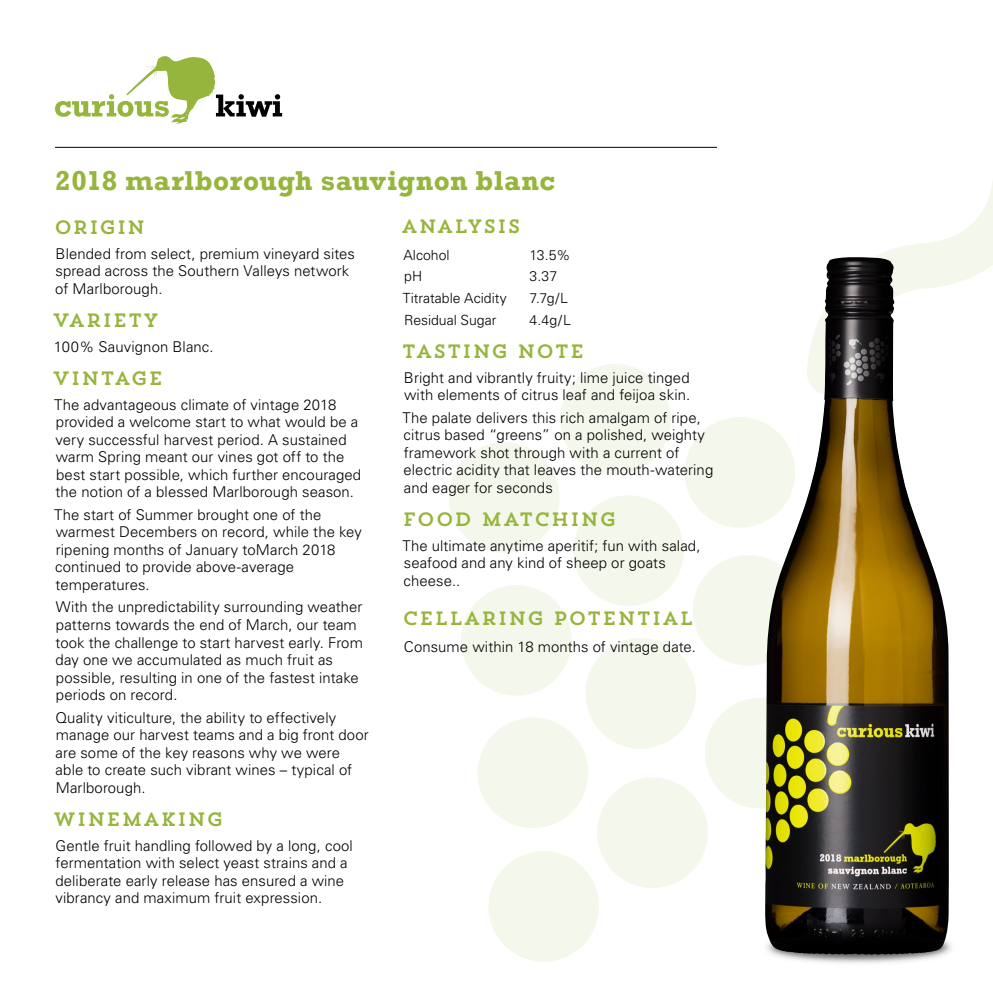
<style>
.page{position:relative;width:993px;height:993px;background:#fff}
.page>*{position:absolute;margin:0;border:0;box-sizing:border-box;transform-origin:0 0}
.t1{font:700 28px "Rockwell";letter-spacing:.02em;color:#96b53c}
.t2{font:19.25px "Trend Slab One";letter-spacing:.025em;color:#96b53c}
.t3{font:300 14.88px/17.5px "Univers";letter-spacing:.005em;color:#000}
.Body_Text{font:300 14px "Univers";color:#000}
</style>
<div class="page">
<svg style="left:839px;top:187px;width:153px;height:98px"></svg>
<svg style="left:449px;top:364px;width:315px;height:598px"></svg>
<img style="left:764px;top:258px;width:184px;height:650px">
<hr style="left:55px;top:147px;width:661px;height:1px;background:#000">
<img style="left:762px;top:908px;width:190px;height:55px">
<svg style="left:55px;top:56px;width:227px;height:68px"></svg>
<p class="t1" style="left:55px;top:163px;width:501px">2018 marlborough sauvignon blanc</p>
<p class="t2" style="left:54px;top:215px;width:93px">ORIGIN</p>
<p class="t3" style="left:55px;top:245px;width:301px">Blended from select, premium vineyard sites spread across the Southern Valleys network of Marlborough.</p>
<p class="t2" style="left:53px;top:308px;width:107px">VARIETY</p>
<p class="t3" style="left:54px;top:338px;width:161px">100% Sauvignon Blanc.</p>
<p class="t2" style="left:53px;top:366px;width:112px">VINTAGE</p>
<p class="t3" style="left:54px;top:396px;width:308px">The advantageous climate of vintage 2018 provided a welcome start to what would be a very successful harvest period. A sustained warm Spring meant our vines got off to the best start possible, which further encouraged the notion of a blessed Marlborough season.</p>
<p class="t3" style="left:54px;top:505px;width:309px">The start of Summer brought one of the warmest Decembers on record, while the key ripening months of January toMarch 2018 continued to provide above-average temperatures.</p>
<p class="t3" style="left:55px;top:598px;width:309px">With the unpredictability surrounding weather patterns towards the end of March, our team took the challenge to start harvest early. From day one we accumulated as much fruit as possible, resulting in one of the fastest intake periods on record.</p>
<p class="t3" style="left:55px;top:708px;width:315px">Quality viticulture, the ability to effectively manage our harvest teams and a big front door are some of the key reasons why we were able to create such vibrant wines – typical of Marlborough.</p>
<p class="t2" style="left:54px;top:806px;width:171px">WINEMAKING</p>
<p class="t3" style="left:55px;top:836px;width:299px">Gentle fruit handling followed by a long, cool fermentation with select yeast strains and a deliberate early release has ensured a wine vibrancy and maximum fruit expression.</p>
<p class="t2" style="left:401px;top:214px;width:121px">ANALYSIS</p>
<p class="Body_Text" style="left:403px;top:246px;width:48px">Alcohol</p>
<p class="Body_Text" style="left:529px;top:246px;width:42px">13.5%</p>
<p class="Body_Text" style="left:404px;top:268px;width:20px">pH</p>
<p class="Body_Text" style="left:529px;top:268px;width:29px">3.37</p>
<p class="Body_Text" style="left:402px;top:289px;width:105px">Titratable Acidity</p>
<p class="Body_Text" style="left:529px;top:289px;width:40px">7.7g/L</p>
<p class="Body_Text" style="left:404px;top:311px;width:94px">Residual Sugar</p>
<p class="Body_Text" style="left:529px;top:311px;width:43px">4.4g/L</p>
<p class="t2" style="left:402px;top:339px;width:184px">TASTING NOTE</p>
<p class="t3" style="left:404px;top:369px;width:287px">Bright and vibrantly fruity; lime juice tinged with elements of citrus leaf and feijoa skin.</p>
<p class="t3" style="left:402px;top:409px;width:312px">The palate delivers this rich amalgam of ripe, citrus based “greens” on a polished, weighty framework shot through with a current of electric acidity that leaves the mouth-watering and eager for seconds</p>
<p class="t2" style="left:402px;top:506px;width:215px">FOOD MATCHING</p>
<p class="t3" style="left:402px;top:536px;width:299px">The ultimate anytime aperitif; fun with salad, seafood and any kind of sheep or goats cheese..</p>
<p class="t2" style="left:402px;top:606px;width:292px">CELLARING POTENTIAL</p>
<p class="t3" style="left:403px;top:637px;width:293px">Consume within 18 months of vintage date.</p>
</div>
